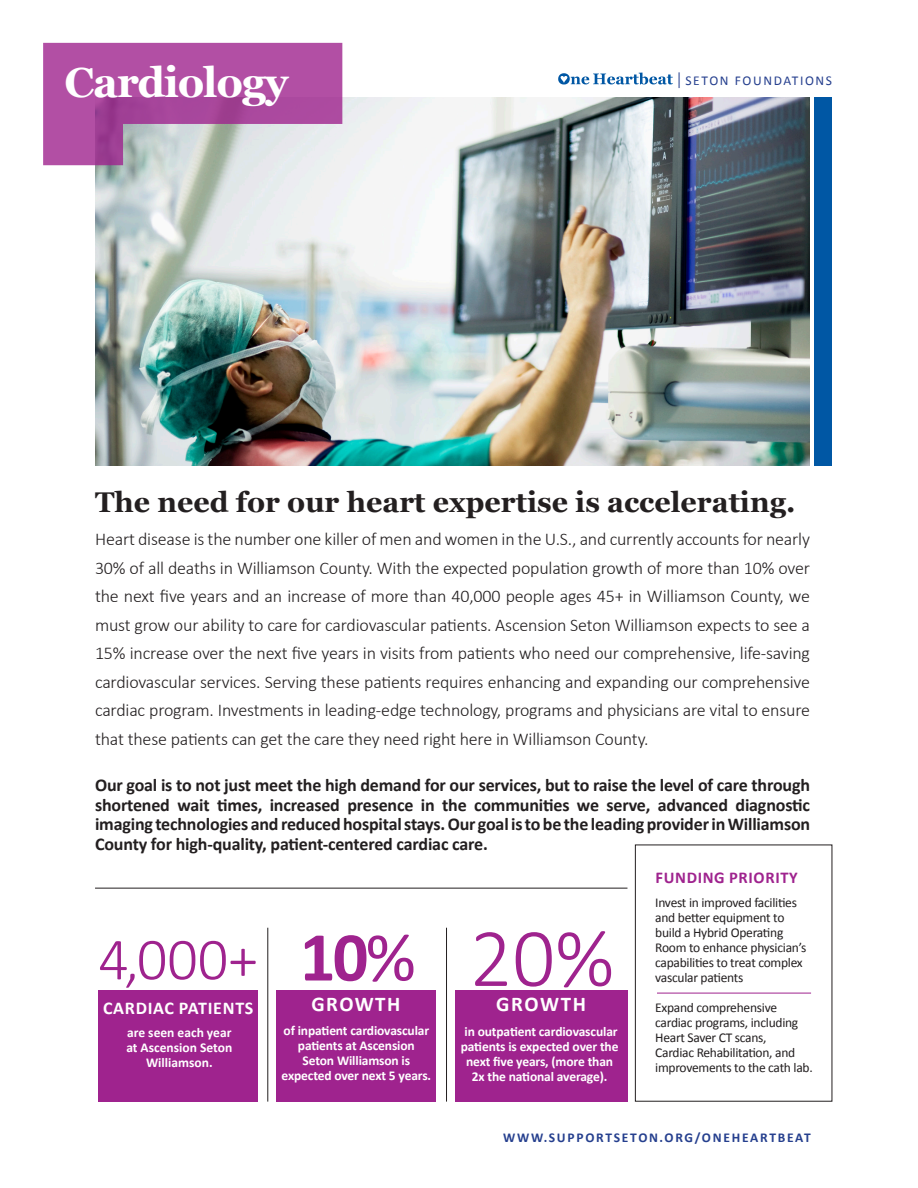
<style>
.page{position:relative;width:918px;height:1188px;background:#fff}
.page>*{position:absolute;margin:0;border:0;box-sizing:border-box;transform-origin:0 0}
.t1{font:300 84px "Calibri";color:#9f238e}
.t2{font:700 70.5px "Calibri";color:#9f238e}
.t3{font:300 60px "Calibri";color:#9f238e}
.t4{font:700 42px "Georgia";letter-spacing:-.03em;color:#fff}
.t5{font:700 28.5px "Georgia";color:#231f20}
.t6{font:700 21px "Calibri";letter-spacing:.07em;color:#fff}
.t7{font:300 18px/28.5px "Calibri";letter-spacing:-.01em;color:#231f20;text-align:justify}
.t8{font:700 18px/19.5px "Calibri";letter-spacing:-.01em;color:#231f20;text-align:justify}
.t9{font:700 18px "Calibri";letter-spacing:.04em;color:#fff}
.t10{font:700 16.5px "Calibri";letter-spacing:.04em;color:#9f238e}
.t11{font:13.5px/15px "Calibri";letter-spacing:-.02em;color:#231f20}
.t12{font:700 13.5px/15px "Calibri";letter-spacing:-.01em;color:#fff;text-align:center}
.t13{font:700 13.5px "Calibri";letter-spacing:.13em;color:#253f8e}
.t14{font:13.5px "Calibri";letter-spacing:.12em;color:#253f8e}
.s1{font-weight:300;font-size:18px}
.s2{font-weight:400}
</style>
<div class="page">
<div style="left:98px;top:990px;width:160px;height:112px;background:#9f238e"></div>
<div style="left:276px;top:990px;width:160px;height:112px;background:#9f238e"></div>
<div style="left:455px;top:990px;width:172px;height:112px;background:#9f238e"></div>
<img style="left:95px;top:98px;width:715px;height:368px">
<hr style="left:95px;top:888px;width:532px;height:1px;background:#231f20">
<svg style="left:43px;top:43px;width:299px;height:122px;background:#b66eae"></svg>
<div style="left:814px;top:98px;width:18px;height:368px;background:#0057a4"></div>
<hr style="left:267px;top:928px;width:1px;height:174px;background:#231f20">
<hr style="left:446px;top:928px;width:1px;height:174px;background:#231f20">
<svg style="left:558px;top:73px;width:115px;height:12px"></svg>
<hr style="left:657px;top:993px;width:154px;height:1px;background:#9f238e">
<p class="t4" style="left:64px;top:51px;width:225px">Cardiology</p>
<p class="t14" style="left:675px;top:72px;width:159px"><span class="s1">|</span>SETON FOUNDATIONS</p>
<p class="t5" style="left:95px;top:480px;width:702px">The need for our heart expertise is accelerating.</p>
<p class="t7" style="left:95px;top:524px;width:717px">Heart disease is the number one killer of men and women in the U.S., and currently accounts for nearly 30% of all deaths in Williamson County. With the expected population growth of more than 10% over the next five years and an increase of more than 40,000 people ages 45+ in Williamson County, we must grow our ability to care for cardiovascular patients. Ascension Seton Williamson expects to see a 15% increase over the next five years in visits from patients who need our comprehensive, life-saving cardiovascular services. Serving these patients requires enhancing and expanding our comprehensive cardiac program. Investments in leading-edge technology, programs and physicians are vital to ensure that these patients can get the care they need right here in Williamson County.</p>
<p class="t8" style="left:95px;top:775px;width:717px">Our goal is to not just meet the high demand for our services, but to raise the level of care through shortened wait times, increased presence in the communities we serve, advanced diagnostic imaging technologies and reduced hospital stays. Our goal is to be the leading provider in Williamson County for high-quality, patient-centered cardiac care.</p>
<p class="t3" style="left:98px;top:922px;width:161px">4,000+</p>
<p class="t9" style="left:103px;top:996px;width:152px">CARDIAC PATIENTS</p>
<p class="t12" style="left:126px;top:1025px;width:107px">are seen each year at Ascension Seton<br>Williamson.</p>
<p class="t2" style="left:300px;top:912px;width:118px">10<span class="s2">%</span></p>
<p class="t1" style="left:470px;top:906px;width:146px">20%</p>
<p class="t6" style="left:311px;top:990px;width:90px">GROWTH</p>
<p class="t6" style="left:496px;top:990px;width:91px">GROWTH</p>
<p class="t12" style="left:284px;top:1023px;width:147px">of inpatient cardiovascular patients at Ascension</p>
<p class="t12" style="left:282px;top:1053px;width:151px">Seton Williamson is expected over next 5 years.</p>
<p class="t12" style="left:461px;top:1024px;width:159px">in outpatient cardiovascular patients is expected over the next five years, (more than<br>2x the national average).</p>
<p class="t10" style="left:656px;top:867px;width:144px">FUNDING PRIORITY</p>
<p class="t11" style="left:655px;top:895px;width:153px">Invest in improved facilities and better equipment to build a Hybrid Operating<br>Room to enhance physician’s capabilities to treat complex vascular patients</p>
<p class="t11" style="left:655px;top:1000px;width:159px">Expand comprehensive cardiac programs, including<br>Heart Saver CT scans,<br>Cardiac Rehabilitation, and improvements to the cath lab.</p>
<p class="t13" style="left:503px;top:1129px;width:309px">WWW.SUPPORTSETON.ORG/ONEHEARTBEAT</p>
</div>
